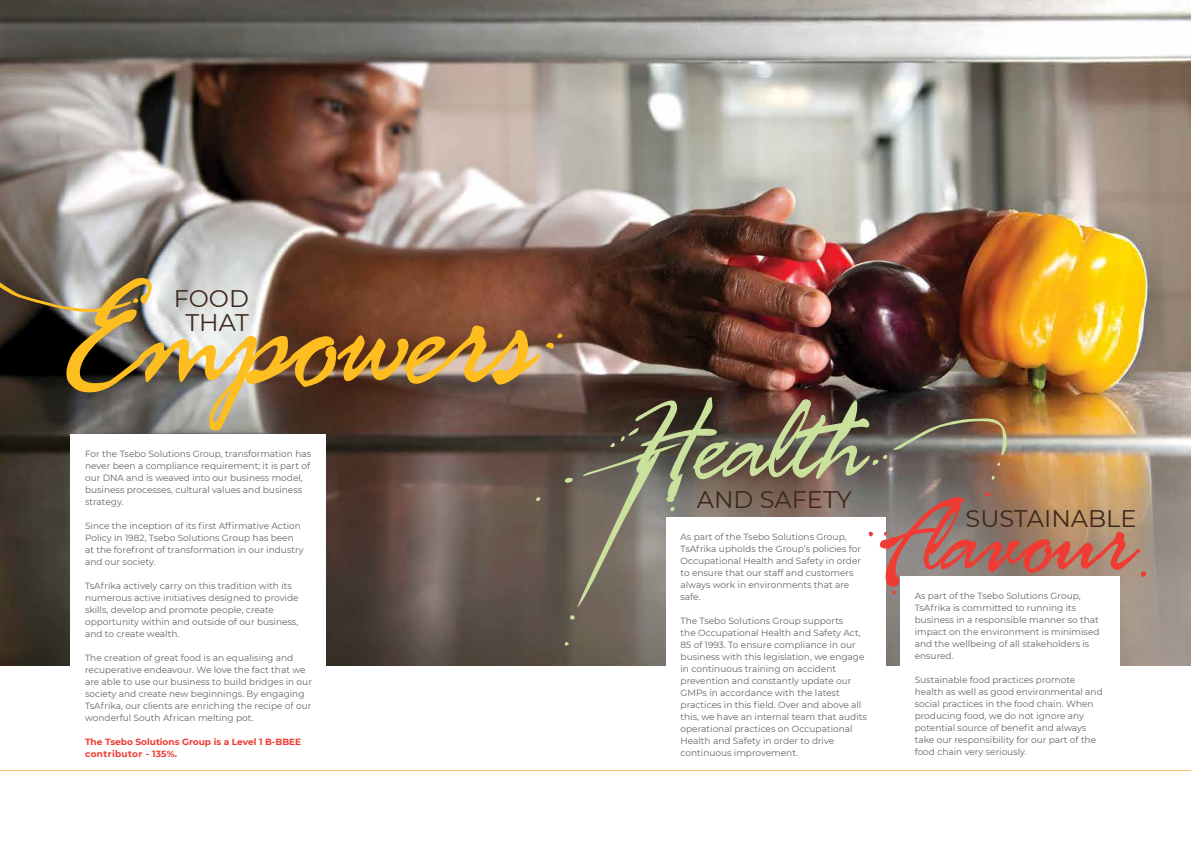
<style>
.page{position:relative;width:1191px;height:842px;background:#fff}
.page>*{position:absolute;margin:0;border:0;box-sizing:border-box;transform-origin:0 0}
.t1{font:155.7px "Fresh Script";letter-spacing:-.01em;color:#febe1f}
.t2{font:104.5px "Fresh Script";color:#ef3b32}
.t3{font:24px/24px "Montserrat";color:#3e271b;text-align:center}
.t4{font:9px/12px "Montserrat";color:#636466}
.t5{font:700 9px/12px "Montserrat";color:#ef3b32}
</style>
<div class="page">
<img style="left:0;top:0;width:1191px;height:665px">
<div style="left:71px;top:434px;width:255px;height:337px;background:#fff"></div>
<div style="left:666px;top:517px;width:219px;height:253px;background:#fff"></div>
<div style="left:900px;top:576px;width:220px;height:193px;background:#fff"></div>
<svg style="left:444px;top:349px;width:16px;height:17px"></svg>
<svg style="left:493px;top:351px;width:14px;height:14px"></svg>
<svg style="left:286px;top:347px;width:22px;height:18px"></svg>
<svg style="left:135px;top:353px;width:14px;height:12px"></svg>
<svg style="left:0;top:272px;width:138px;height:41px"></svg>
<svg style="left:545px;top:333px;width:18px;height:17px"></svg>
<svg style="left:564px;top:641px;width:5px;height:4px"></svg>
<svg style="left:535px;top:497px;width:5px;height:4px"></svg>
<svg style="left:1135px;top:549px;width:6px;height:4px"></svg>
<svg style="left:1140px;top:571px;width:6px;height:7px"></svg>
<svg style="left:1094px;top:552px;width:9px;height:8px"></svg>
<svg style="left:563px;top:383px;width:446px;height:237px"></svg>
<hr style="left:0;top:770px;width:1191px;height:1px;background:#fdbe64">
<h1 class="t1" style="left:66px;top:263px;width:465px">Empowers</h1>
<h3 class="t3" style="left:174px;top:285px;width:77px">FOOD<br>THAT</h3>
<p class="t4" style="left:85px;top:447px;width:228px">For the Tsebo Solutions Group, transformation has never been a compliance requirement; it is part of our DNA and is weaved into our business model, business processes, cultural values and business strategy.</p>
<p class="t4" style="left:85px;top:519px;width:220px">Since the inception of its first Affirmative Action Policy in 1982, Tsebo Solutions Group has been at the forefront of transformation in our industry and our society.</p>
<p class="t4" style="left:85px;top:579px;width:215px">TsAfrika actively carry on this tradition with its numerous active initiatives designed to provide skills, develop and promote people, create opportunity within and outside of our business, and to create wealth.</p>
<p class="t4" style="left:85px;top:651px;width:228px">The creation of great food is an equalising and recuperative endeavour. We love the fact that we are able to use our business to build bridges in our society and create new beginnings. By engaging TsAfrika, our clients are enriching the recipe of our wonderful South African melting pot.</p>
<p class="t5" style="left:85px;top:735px;width:218px">The Tsebo Solutions Group is a Level 1 B-BBEE contributor - 135%.</p>
<h3 class="t3" style="left:697px;top:487px;width:156px">AND SAFETY</h3>
<p class="t4" style="left:680px;top:531px;width:182px">As part of the Tsebo Solutions Group, TsAfrika upholds the Group’s policies for Occupational Health and Safety in order to ensure that our staff and customers always work in environments that are safe.</p>
<p class="t4" style="left:680px;top:615px;width:188px">The Tsebo Solutions Group supports<br>the Occupational Health and Safety Act, 85 of 1993. To ensure compliance in our business with this legislation, we engage in continuous training on accident prevention and constantly update our GMPs in accordance with the latest practices in this field. Over and above all this, we have an internal team that audits operational practices on Occupational Health and Safety in order to drive continuous improvement.</p>
<h2 class="t2" style="left:883px;top:490px;width:247px">Flavour</h2>
<h3 class="t3" style="left:965px;top:506px;width:172px">SUSTAINABLE</h3>
<p class="t4" style="left:914px;top:590px;width:186px">As part of the Tsebo Solutions Group, TsAfrika is committed to running its business in a responsible manner so that impact on the environment is minimised and the wellbeing of all stakeholders is ensured.</p>
<p class="t4" style="left:914px;top:674px;width:190px">Sustainable food practices promote health as well as good environmental and social practices in the food chain. When producing food, we do not ignore any potential source of benefit and always take our responsibility for our part of the food chain very seriously.</p>
</div>
